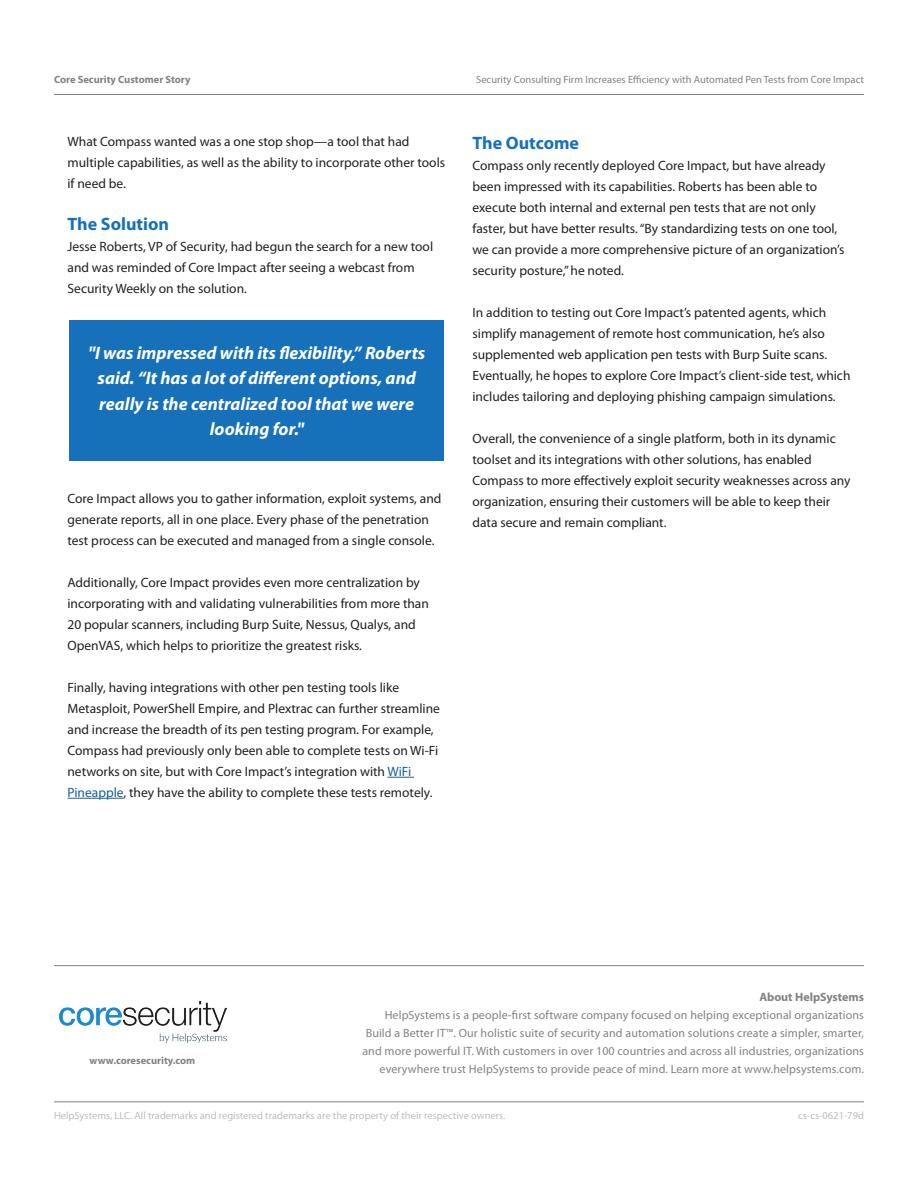
<style>
.page{position:relative;width:918px;height:1188px;background:#fff}
.page>*{position:absolute;margin:0;border:0;box-sizing:border-box;transform-origin:0 0}
.t1{font:italic 700 18px/25.5px "Myriad Pro";color:#fff;text-align:center}
.t2{font:700 18px "Myriad Pro";color:#1671ba}
.t3{font:13.5px/21px "Myriad Pro";color:#231f20}
.t4{font:12px/18px "Myriad Pro";letter-spacing:.01em;color:#808285;text-align:right}
.t5{font:700 12px "Myriad Pro";color:#808285}
.t6{font:10.5px "Myriad Pro";color:#bcbdc0}
.t7{font:10.5px "Myriad Pro";color:#808285}
.t8{font:700 10.5px "Myriad Pro";color:#808285}
.s1{color:#175d9e}
</style>
<div class="page">
<hr style="left:54px;top:94px;width:810px;height:1px;background:#808285">
<hr style="left:54px;top:1101px;width:810px;height:1px;background:#808285">
<hr style="left:54px;top:965px;width:810px;height:1px;background:#808285">
<img style="left:60px;top:1002px;width:166px;height:41px">
<svg style="left:387px;top:777px;width:27px;height:1px"></svg>
<hr style="left:68px;top:798px;width:56px;height:1px;background:#175d9e">
<div style="left:70px;top:320px;width:374px;height:140px;background:#1671ba"></div>
<p class="t8" style="left:54px;top:72px;width:138px">Core Security Customer Story</p>
<p class="t7" style="left:476px;top:73px;width:389px">Security Consulting Firm Increases Efficiency with Automated Pen Tests from Core Impact</p>
<p class="t3" style="left:68px;top:131px;width:379px">What Compass wanted was a one stop shop—a tool that had multiple capabilities, as well as the ability to incorporate other tools if need be.</p>
<h1 class="t2" style="left:68px;top:212px;width:103px">The Solution</h1>
<p class="t3" style="left:68px;top:236px;width:367px">Jesse Roberts, VP of Security, had begun the search for a new tool and was reminded of Core Impact after seeing a webcast from<br>Security Weekly on the solution.</p>
<h1 class="t1" style="left:88px;top:339px;width:339px">"I was impressed with its flexibility,” Roberts said. “It has a lot of different options, and really is the centralized tool that we were looking for."</h1>
<p class="t3" style="left:68px;top:488px;width:375px">Core Impact allows you to gather information, exploit systems, and generate reports, all in one place. Every phase of the penetration test process can be executed and managed from a single console.</p>
<p class="t3" style="left:68px;top:572px;width:363px">Additionally, Core Impact provides even more centralization by incorporating with and validating vulnerabilities from more than 20 popular scanners, including Burp Suite, Nessus, Qualys, and OpenVAS, which helps to prioritize the greatest risks.</p>
<p class="t3" style="left:68px;top:677px;width:374px">Finally, having integrations with other pen testing tools like Metasploit, PowerShell Empire, and Plextrac can further streamline and increase the breadth of its pen testing program. For example, Compass had previously only been able to complete tests on Wi-Fi networks on site, but with Core Impact’s integration with <span class="s1">WiFi Pineapple</span>, they have the ability to complete these tests remotely.</p>
<h1 class="t2" style="left:472px;top:131px;width:108px">The Outcome</h1>
<p class="t3" style="left:472px;top:155px;width:373px">Compass only recently deployed Core Impact, but have already been impressed with its capabilities. Roberts has been able to execute both internal and external pen tests that are not only faster, but have better results. “By standardizing tests on one tool, we can provide a more comprehensive picture of an organization’s security posture,” he noted.</p>
<p class="t3" style="left:472px;top:302px;width:380px">In addition to testing out Core Impact’s patented agents, which simplify management of remote host communication, he’s also supplemented web application pen tests with Burp Suite scans.<br>Eventually, he hopes to explore Core Impact’s client-side test, which includes tailoring and deploying phishing campaign simulations.</p>
<p class="t3" style="left:472px;top:428px;width:380px">Overall, the convenience of a single platform, both in its dynamic toolset and its integrations with other solutions, has enabled Compass to more effectively exploit security weaknesses across any organization, ensuring their customers will be able to keep their data secure and remain compliant.</p>
<p class="t8" style="left:90px;top:1053px;width:107px">www.coresecurity.com</p>
<p class="t5" style="left:759px;top:989px;width:106px">About HelpSystems</p>
<p class="t4" style="left:362px;top:1006px;width:503px">HelpSystems is a people-first software company focused on helping exceptional organizations Build a Better IT™. Our holistic suite of security and automation solutions create a simpler, smarter, and more powerful IT. With customers in over 100 countries and across all industries, organizations everywhere trust HelpSystems to provide peace of mind. Learn more at www.helpsystems.com.</p>
<p class="t6" style="left:54px;top:1109px;width:453px">HelpSystems, LLC. All trademarks and registered trademarks are the property of their respective owners.</p>
<p class="t6" style="left:798px;top:1109px;width:67px">cs-cs-0621-79d</p>
</div>
